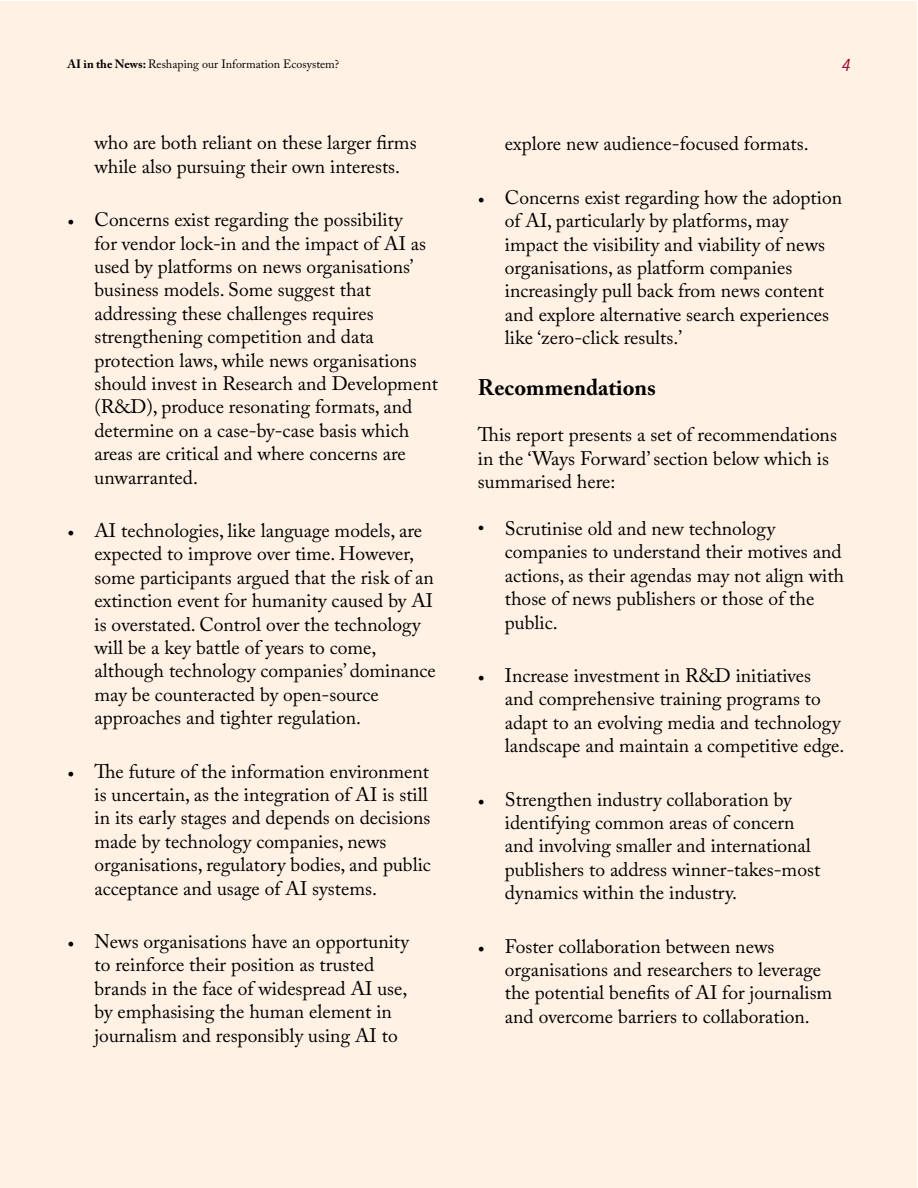
<style>
.page{position:relative;width:918px;height:1188px;background:#fff}
.page>*{position:absolute;margin:0;border:0;box-sizing:border-box;transform-origin:0 0}
.t1{font:700 22.5px "Adobe Caslon Pro";color:#000}
.t2{font:19.5px/23.4px "Adobe Caslon Pro";color:#000}
.t3{font:italic 700 16.5px "Letter Gothic Std";color:#9f002b}
.t4{font:12px "Adobe Caslon Pro";color:#000}
.s1{font-weight:700}
.s2{font-family:"Minion Pro";font-size:18px}
</style>
<div class="page">
<div style="left:1px;top:1px;width:916px;height:1186px;background:#fff1e4"></div>
<p class="t4" style="left:68px;top:57px;width:273px"><span class="s1">AI in the News:</span> Reshaping our Information Ecosystem?</p>
<p class="t3" style="left:841px;top:55px;width:11px">4</p>
<p class="t2" style="left:95px;top:131px;width:324px">who are both reliant on these larger firms while also pursuing their own interests.</p>
<p class="t2" style="left:94px;top:208px;width:345px;text-indent:-27px"><span class="s2">•</span> Concerns exist regarding the possibility<br>for vendor lock-in and the impact of AI as used by platforms on news organisations’ business models. Some suggest that addressing these challenges requires strengthening competition and data protection laws, while news organisations should invest in Research and Development (R&amp;D), produce resonating formats, and determine on a case-by-case basis which areas are critical and where concerns are unwarranted.</p>
<p class="t2" style="left:94px;top:519px;width:343px;text-indent:-27px"><span class="s2">•</span> AI technologies, like language models, are expected to improve over time. However, some participants argued that the risk of an extinction event for humanity caused by AI is overstated. Control over the technology will be a key battle of years to come, although technology companies’ dominance may be counteracted by open-source approaches and tighter regulation.</p>
<p class="t2" style="left:94px;top:759px;width:338px;text-indent:-27px"><span class="s2">•</span> The future of the information environment is uncertain, as the integration of AI is still in its early stages and depends on decisions made by technology companies, news organisations, regulatory bodies, and public acceptance and usage of AI systems.</p>
<p class="t2" style="left:94px;top:930px;width:316px;text-indent:-27px"><span class="s2">•</span> News organisations have an opportunity to reinforce their position as trusted brands in the face of widespread AI use, by emphasising the human element in journalism and responsibly using AI to</p>
<p class="t2" style="left:505px;top:132px;width:305px">explore new audience-focused formats.</p>
<p class="t2" style="left:505px;top:185px;width:339px;text-indent:-27px"><span class="s2">•</span> Concerns exist regarding how the adoption of AI, particularly by platforms, may impact the visibility and viability of news organisations, as platform companies increasingly pull back from news content and explore alternative search experiences like ‘zero-click results.’</p>
<p class="t1" style="left:478px;top:374px;width:180px">Recommendations</p>
<p class="t2" style="left:478px;top:423px;width:361px">This report presents a set of recommendations in the ‘Ways Forward’ section below which is summarised here:</p>
<p class="t2" style="left:505px;top:517px;width:341px;text-indent:-27px">• Scrutinise old and new technology companies to understand their motives and actions, as their agendas may not align with those of news publishers or those of the public.</p>
<p class="t2" style="left:505px;top:664px;width:341px;text-indent:-27px"><span class="s2">•</span> Increase investment in R&amp;D initiatives and comprehensive training programs to adapt to an evolving media and technology landscape and maintain a competitive edge.</p>
<p class="t2" style="left:505px;top:787px;width:317px;text-indent:-27px"><span class="s2">•</span> Strengthen industry collaboration by identifying common areas of concern and involving smaller and international publishers to address winner-takes-most dynamics within the industry.</p>
<p class="t2" style="left:505px;top:934px;width:329px;text-indent:-27px"><span class="s2">•</span> Foster collaboration between news organisations and researchers to leverage the potential benefits of AI for journalism and overcome barriers to collaboration.</p>
</div>
